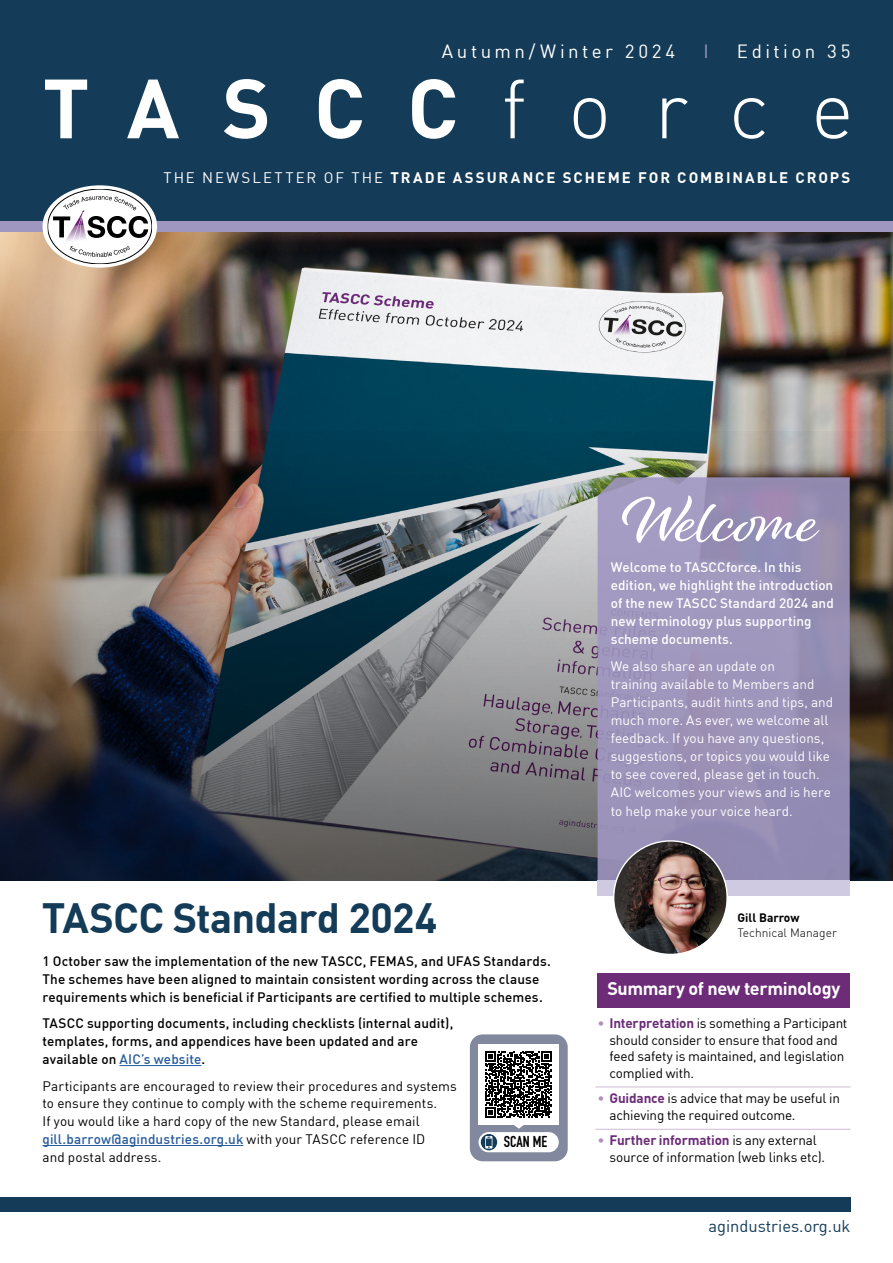
<style>
.page{position:relative;width:893px;height:1263px;background:#fff}
.page>*{position:absolute;margin:0;border:0;box-sizing:border-box;transform-origin:0 0}
.t1{font:700 82.5px "DINOT";letter-spacing:.515em;color:#fff}
.t2{font:700 41.55px "DINOT";letter-spacing:-.015em;color:#143b57}
.t3{font:18.75px "DINOT";letter-spacing:.185em;color:#fff}
.t4{font:18.75px "DINOT";color:#a097c1}
.t5{font:700 18px "DINOT";letter-spacing:-.02em;color:#fff}
.t6{font:16.5px "DINOT";color:#143b57}
.t7{font:700 15.6px "DIN Condensed";color:#000}
.t8{font:700 15px "DINOT";letter-spacing:.13em;color:#fff}
.t9{font:13.5px/16.5px "DINOT";color:#000}
.t10{font:500 13.5px/17.9px "DINOT";letter-spacing:.01em;color:#000}
.t11{font:13.5px/18px "DINOT";color:#fff}
.t12{font:500 13.5px/18px "DINOT";letter-spacing:.005em;color:#fff}
.t13{font:300 12px "DINOT";color:#000}
.t14{font:700 12px "DINOT";color:#000}
.s1{font-weight:300}
.s2{font-weight:400}
.s3{color:#275b9b}
.s4{font-weight:500;color:#275b9b}
.s5{color:#b08fb8}
.s6{font-weight:700;color:#6c2c78}
</style>
<div class="page">
<img style="left:0;top:232px;width:893px;height:199px">
<img style="left:0;top:431px;width:893px;height:450px">
<div style="left:0;top:0;width:893px;height:232px;background:#143b57"></div>
<div style="left:0;top:221px;width:893px;height:11px;background:#a097c1"></div>
<div style="left:43px;top:185px;width:114px;height:83px;background:#fff;border-radius:50%"></div>
<svg style="left:47px;top:189px;width:105px;height:75px"></svg>
<div style="left:0;top:1197px;width:850px;height:15px;background:#143b57"></div>
<svg style="left:598px;top:477px;width:252px;height:404px;background:#9a92b7"></svg>
<svg style="left:622px;top:495px;width:197px;height:48px"></svg>
<div style="left:598px;top:881px;width:252px;height:15px;background:#cfcae1"></div>
<img style="left:614px;top:841px;width:113px;height:112px">
<hr style="left:119px;top:1065px;width:82px;height:1px;background:#275b9b">
<hr style="left:43px;top:1145px;width:200px;height:1px;background:#275b9b">
<div style="left:598px;top:973px;width:252px;height:34px;background:#6c2c78"></div>
<hr style="left:595px;top:1087px;width:255px;height:1px;background:#cebbd6">
<hr style="left:595px;top:1129px;width:255px;height:1px;background:#cebbd6">
<div style="left:470px;top:1034px;width:98px;height:127px;background:#82899e;border-radius:13px"></div>
<div style="left:479px;top:1132px;width:80px;height:20px;background:#fff;border-radius:10px"></div>
<svg style="left:481px;top:1134px;width:16px;height:16px"></svg>
<svg style="left:485px;top:1136px;width:7px;height:12px"></svg>
<div style="left:479px;top:1044px;width:80px;height:80px;background:#fff"></div>
<svg style="left:512px;top:1124px;width:14px;height:5px"></svg>
<svg style="left:485px;top:1051px;width:66px;height:66px"></svg>
<h3 class="t3" style="left:442px;top:39px;width:235px">Autumn/Winter 2024</h3>
<h3 class="t4" style="left:703px;top:39px;width:7px">I</h3>
<h3 class="t3" style="left:737px;top:39px;width:115px">Edition 35</h3>
<h1 class="t1" style="left:43px;top:55px;width:813px">TASCC<span class="s1">force</span></h1>
<p class="t8" style="left:163px;top:168px;width:688px"><span class="s2">THE NEWSLETTER OF THE</span> TRADE ASSURANCE SCHEME FOR COMBINABLE CROPS</p>
<h2 class="t2" style="left:42px;top:891px;width:397px">TASCC Standard 2024</h2>
<p class="t10" style="left:43px;top:952px;width:510px">1 October saw the implementation of the new TASCC, FEMAS, and UFAS Standards.<br>The schemes have been aligned to maintain consistent wording across the clause requirements which is beneficial if Participants are certified to multiple schemes.</p>
<p class="t10" style="left:43px;top:1014px;width:412px">TASCC supporting documents, including checklists (internal audit), templates, forms, and appendices have been updated and are available on <span class="s3">AIC’s website</span>.</p>
<p class="t9" style="left:43px;top:1076px;width:416px;line-height:17.9px">Participants are encouraged to review their procedures and systems to ensure they continue to comply with the scheme requirements.<br>If you would like a hard copy of the new Standard, please email <span class="s4">gill.barrow@agindustries.org.uk</span> with your TASCC reference ID<br>and postal address.</p>
<p class="t7" style="left:504px;top:1131px;width:45px">SCAN ME</p>
<p class="t12" style="left:611px;top:558px;width:225px">Welcome to TASCCforce. In this edition, we highlight the introduction of the new TASCC Standard 2024 and new terminology plus supporting scheme documents.</p>
<p class="t11" style="left:611px;top:657px;width:224px">We also share an update on<br>training available to Members and Participants, audit hints and tips, and much more. As ever, we welcome all feedback. If you have any questions, suggestions, or topics you would like to see covered, please get in touch.<br>AIC welcomes your views and is here</p>
<p class="t11" style="left:611px;top:802px;width:184px">to help make your voice heard.</p>
<p class="t14" style="left:737px;top:910px;width:64px">Gill Barrow</p>
<p class="t13" style="left:737px;top:925px;width:101px">Technical Manager</p>
<h3 class="t5" style="left:607px;top:977px;width:235px">Summary of new terminology</h3>
<p class="t9" style="left:609px;top:1015px;width:239px;text-indent:-12px"><span class="s5">•</span> <span class="s6">Interpretation</span> is something a Participant should consider to ensure that food and feed safety is maintained, and legislation complied with.</p>
<p class="t9" style="left:609px;top:1090px;width:232px;text-indent:-12px"><span class="s5">•</span> <span class="s6">Guidance</span> is advice that may be useful in achieving the required outcome.</p>
<p class="t9" style="left:609px;top:1132px;width:217px;text-indent:-12px"><span class="s5">•</span> <span class="s6">Further information</span> is any external source of information (web links etc).</p>
<p class="t6" style="left:708px;top:1215px;width:144px">agindustries.org.uk</p>
</div>
